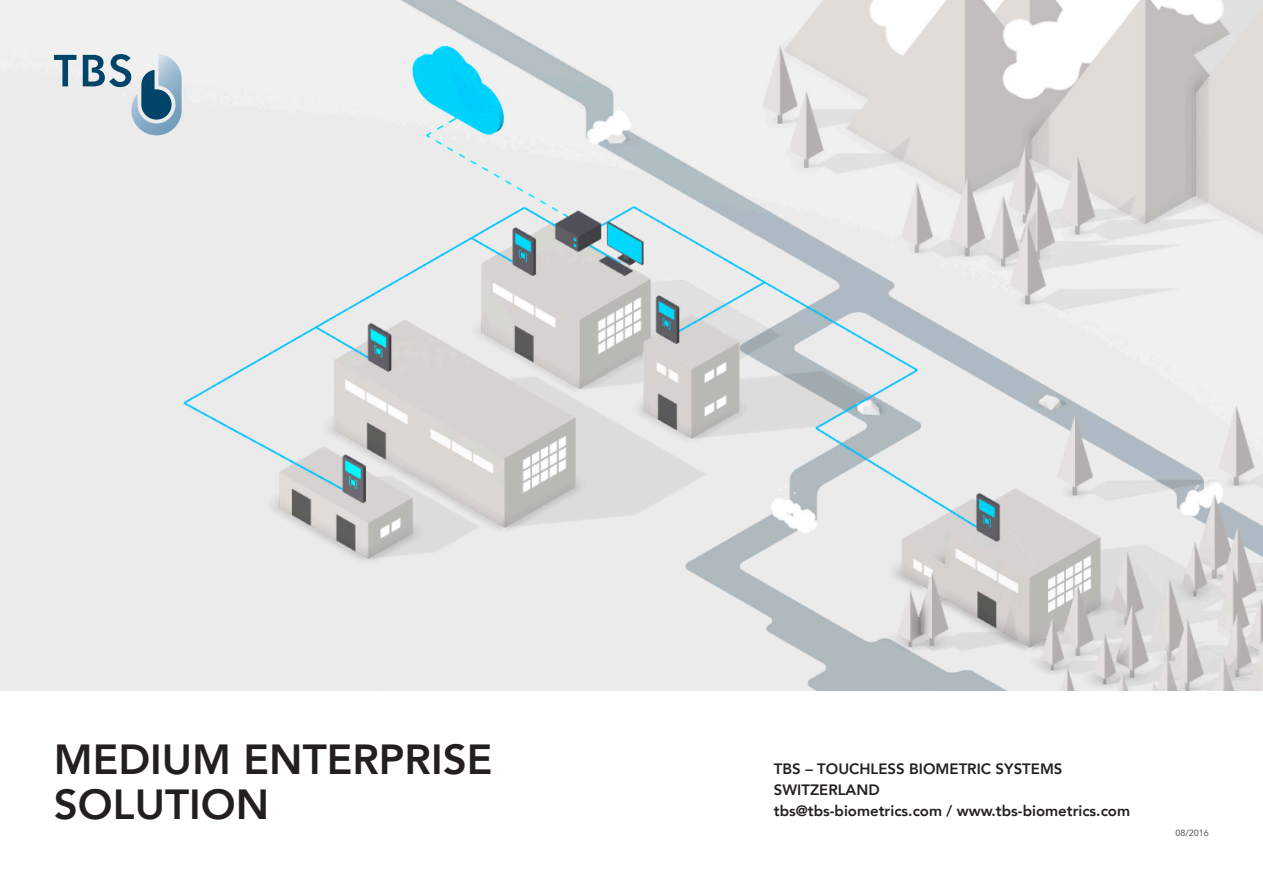
<style>
.page{position:relative;width:1263px;height:893px;background:#fff}
.page>*{position:absolute;margin:0;border:0;box-sizing:border-box;transform-origin:0 0}
.t1{font:800 42px/45px "Avenir";color:#231f20}
.Text_q{font:800 15px/21px "Avenir";color:#231f20}
.t2{font:500 9px "Avenir";color:#636366}
</style>
<div class="page">
<img style="left:0;top:0;width:1263px;height:691px">
<svg style="left:54px;top:54px;width:128px;height:81px;background:#b0c2cd"></svg>
<p class="t1" style="left:54px;top:737px;width:440px">MEDIUM ENTERPRISE<br>SOLUTION</p>
<p class="Text_q" style="left:774px;top:758px;width:358px">TBS – TOUCHLESS BIOMETRIC SYSTEMS<br>SWITZERLAND<br>tbs@tbs-biometrics.com / www.tbs-biometrics.com</p>
<p class="t2" style="left:1175px;top:825px;width:35px">08/2016</p>
</div>
